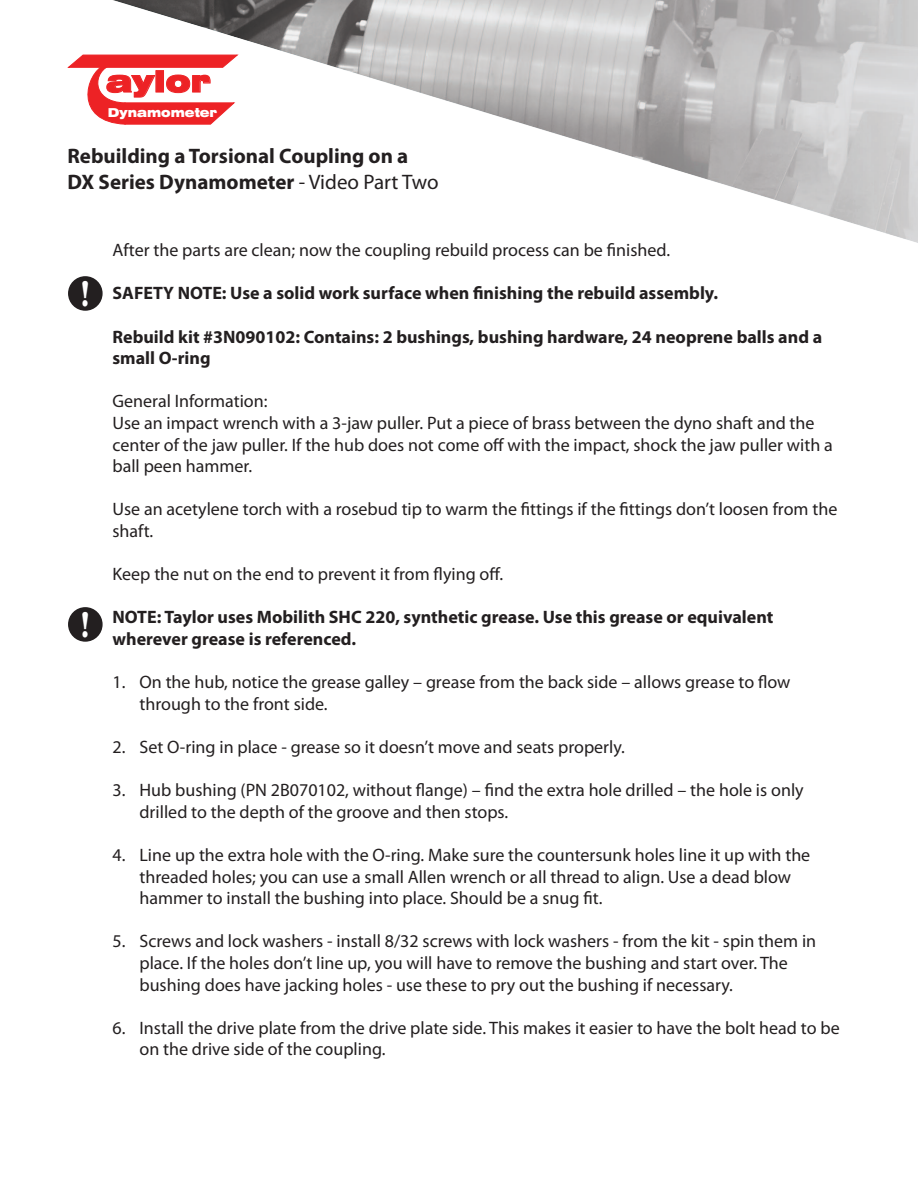
<style>
.page{position:relative;width:918px;height:1188px;background:#fff}
.page>*{position:absolute;margin:0;border:0;box-sizing:border-box;transform-origin:0 0}
.t1{font:condensed 31.5px "Bernard";color:#fff}
.t2{font:900 expanded 29.4px "Swiss 721 BT";color:#ed2225}
.t3{font:700 21px/25.2px "Myriad Pro";color:#231f20}
.t4{font:18px/21.6px "Myriad Pro";color:#231f20}
.t5{font:700 18px/21.6px "Myriad Pro";color:#231f20}
.t6{font:900 expanded 12.3px "Swiss 721 BT";color:#fff;scale:.91 1}
.s1{font-weight:400}
</style>
<div class="page">
<img style="left:67px;top:0;width:851px;height:243px">
<svg style="left:68px;top:55px;width:170px;height:70px"></svg>
<div style="left:68px;top:276px;width:35px;height:35px;background:#231f20;border-radius:50%"></div>
<div style="left:68px;top:607px;width:35px;height:35px;background:#231f20;border-radius:50%"></div>
<h2 class="t2" style="left:106px;top:64px;width:106px">aylor</h2>
<p class="t6" style="left:108px;top:105px;width:122px">Dynamometer</p>
<p class="t3" style="left:68px;top:143px;width:373px">Rebuilding a Torsional Coupling on a<br>DX Series Dynamometer <span class="s1">- Video Part Two</span></p>
<h1 class="t1" style="left:81px;top:276px;width:10px">!</h1>
<h1 class="t1" style="left:81px;top:607px;width:10px">!</h1>
<p class="t4" style="left:112px;top:239px;width:559px">After the parts are clean; now the coupling rebuild process can be finished.</p>
<p class="t5" style="left:112px;top:282px;width:607px">SAFETY NOTE: Use a solid work surface when finishing the rebuild assembly.</p>
<p class="t5" style="left:112px;top:325px;width:711px">Rebuild kit #3N090102: Contains: 2 bushings, bushing hardware, 24 neoprene balls and a small O-ring</p>
<p class="t4" style="left:112px;top:390px;width:722px">General Information:<br>Use an impact wrench with a 3-jaw puller. Put a piece of brass between the dyno shaft and the center of the jaw puller. If the hub does not come off with the impact, shock the jaw puller with a ball peen hammer.</p>
<p class="t4" style="left:112px;top:498px;width:726px">Use an acetylene torch with a rosebud tip to warm the fittings if the fittings don’t loosen from the shaft.</p>
<p class="t4" style="left:112px;top:563px;width:392px">Keep the nut on the end to prevent it from flying off.</p>
<p class="t5" style="left:112px;top:606px;width:662px">NOTE: Taylor uses Mobilith SHC 220, synthetic grease. Use this grease or equivalent wherever grease is referenced.</p>
<p class="t4" style="left:140px;top:671px;width:652px;text-indent:-27px">1. On the hub, notice the grease galley – grease from the back side – allows grease to flow through to the front side.</p>
<p class="t4" style="left:112px;top:736px;width:514px">2. Set O-ring in place - grease so it doesn’t move and seats properly.</p>
<p class="t4" style="left:140px;top:779px;width:666px;text-indent:-27px">3. Hub bushing (PN 2B070102, without flange) – find the extra hole drilled – the hole is only drilled to the depth of the groove and then stops.</p>
<p class="t4" style="left:140px;top:844px;width:672px;text-indent:-27px">4. Line up the extra hole with the O-ring. Make sure the countersunk holes line it up with the threaded holes; you can use a small Allen wrench or all thread to align. Use a dead blow hammer to install the bushing into place. Should be a snug fit.</p>
<p class="t4" style="left:140px;top:930px;width:678px;text-indent:-27px">5. Screws and lock washers - install 8/32 screws with lock washers - from the kit - spin them in place. If the holes don’t line up, you will have to remove the bushing and start over. The bushing does have jacking holes - use these to pry out the bushing if necessary.</p>
<p class="t4" style="left:140px;top:1017px;width:702px;text-indent:-27px">6. Install the drive plate from the drive plate side. This makes it easier to have the bolt head to be on the drive side of the coupling.</p>
</div>
